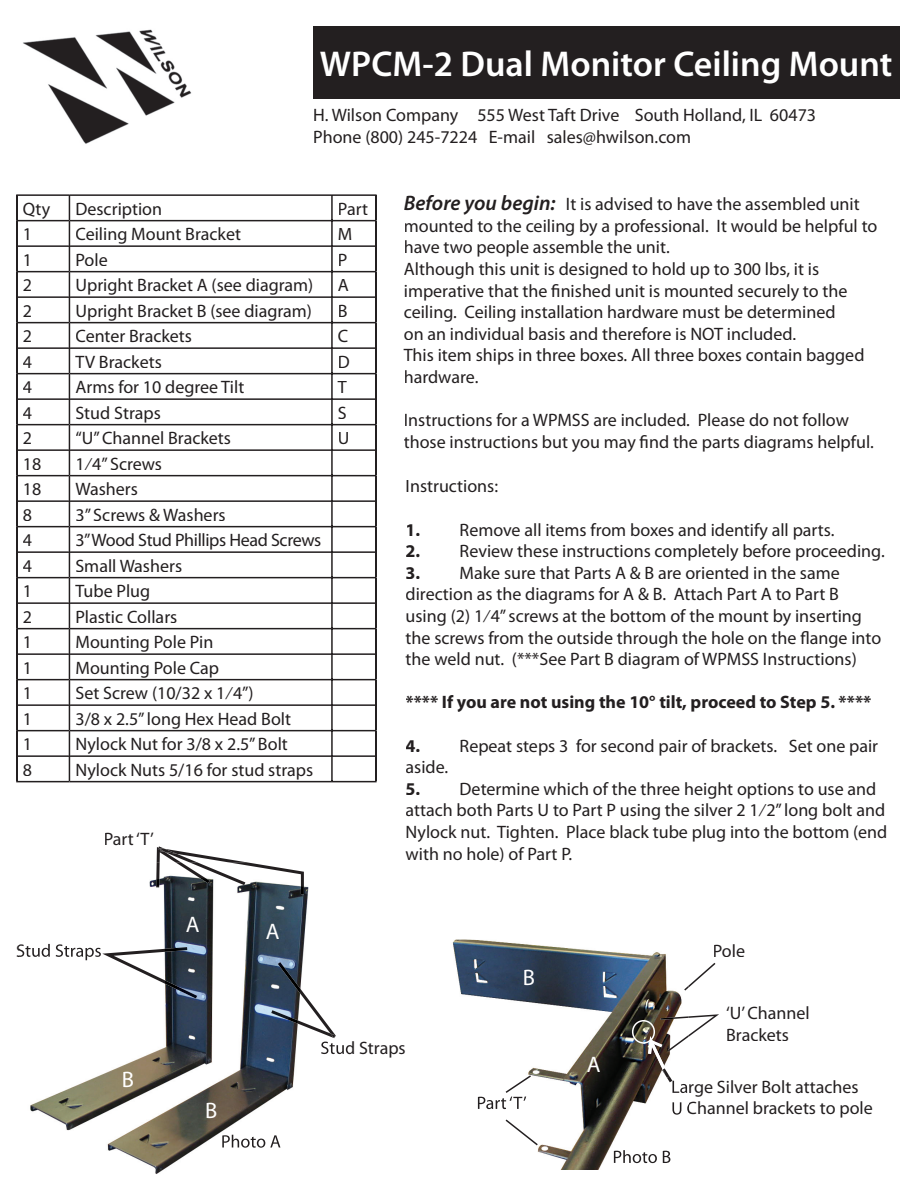
<style>
.page{position:relative;width:918px;height:1188px;background:#fff}
.page>*{position:absolute;margin:0;border:0;box-sizing:border-box;transform-origin:0 0}
.t1{font:600 36px "Myriad Pro";color:#fff}
.t2{font:22.5px "Myriad Pro";color:#fff}
.t3{font:18px/21.6px "Myriad Pro";color:#231f20}
.t4{font:700 18px "Myriad Pro";color:#231f20}
.t5{font:18px "Myriad Pro";letter-spacing:-.02em;color:#231f20}
.s1{font-weight:600;font-style:italic;font-size:21px}
.s2{font-weight:700}
</style>
<div class="page">
<img style="left:23px;top:29px;width:169px;height:115px">
<svg style="left:16px;top:194px;width:361px;height:588px"></svg>
<div style="left:313px;top:26px;width:586px;height:72px;background:#231f20"></div>
<img style="left:30px;top:879px;width:279px;height:295px">
<img style="left:321px;top:1041px;width:26px;height:14px">
<img style="left:20px;top:944px;width:81px;height:16px">
<img style="left:102px;top:947px;width:95px;height:52px">
<img style="left:278px;top:962px;width:58px;height:75px">
<img style="left:271px;top:1010px;width:64px;height:28px">
<svg style="left:330px;top:1033px;width:5px;height:5px"></svg>
<img style="left:210px;top:862px;width:18px;height:23px">
<img style="left:156px;top:862px;width:54px;height:25px">
<img style="left:228px;top:862px;width:76px;height:32px">
<svg style="left:157px;top:846px;width:88px;height:16px"></svg>
<img style="left:452px;top:940px;width:230px;height:230px">
<svg style="left:684px;top:963px;width:31px;height:28px"></svg>
<svg style="left:688px;top:1014px;width:31px;height:23px"></svg>
<img style="left:661px;top:1016px;width:27px;height:35px">
<img style="left:478px;top:1096px;width:48px;height:13px">
<img style="left:506px;top:1075px;width:25px;height:18px">
<img style="left:506px;top:1120px;width:32px;height:25px">
<img style="left:672px;top:1080px;width:16px;height:17px">
<img style="left:672px;top:1102px;width:16px;height:16px">
<svg style="left:632px;top:1020px;width:40px;height:62px"></svg>
<img style="left:222px;top:1135px;width:58px;height:13px">
<img style="left:614px;top:1150px;width:56px;height:13px">
<h1 class="t1" style="left:320px;top:44px;width:574px">WPCM-2 Dual Monitor Ceiling Mount</h1>
<p class="t3" style="left:313px;top:105px;width:504px">H. Wilson Company 555 West Taft Drive South Holland, IL 60473<br>Phone (800) 245-7224 E-mail sales@hwilson.com</p>
<p class="t3" style="left:23px;top:198px;width:29px">Qty</p>
<p class="t3" style="left:75px;top:198px;width:88px">Description</p>
<p class="t3" style="left:338px;top:198px;width:32px">Part</p>
<p class="t3" style="left:23px;top:224px;width:11px">1</p>
<p class="t3" style="left:75px;top:224px;width:167px">Ceiling Mount Bracket</p>
<p class="t3" style="left:338px;top:224px;width:16px">M</p>
<p class="t3" style="left:23px;top:249px;width:11px">1</p>
<p class="t3" style="left:75px;top:249px;width:34px">Pole</p>
<p class="t3" style="left:338px;top:249px;width:11px">P</p>
<p class="t3" style="left:23px;top:275px;width:11px">2</p>
<p class="t3" style="left:75px;top:275px;width:239px">Upright Bracket A (see diagram)</p>
<p class="t3" style="left:338px;top:275px;width:13px">A</p>
<p class="t3" style="left:23px;top:300px;width:11px">2</p>
<p class="t3" style="left:75px;top:300px;width:238px">Upright Bracket B (see diagram)</p>
<p class="t3" style="left:338px;top:300px;width:11px">B</p>
<p class="t3" style="left:23px;top:326px;width:11px">2</p>
<p class="t3" style="left:75px;top:326px;width:118px">Center Brackets</p>
<p class="t3" style="left:338px;top:326px;width:12px">C</p>
<p class="t3" style="left:23px;top:351px;width:11px">4</p>
<p class="t3" style="left:75px;top:351px;width:88px">TV Brackets</p>
<p class="t3" style="left:338px;top:351px;width:13px">D</p>
<p class="t3" style="left:23px;top:377px;width:11px">4</p>
<p class="t3" style="left:75px;top:377px;width:170px">Arms for 10 degree Tilt</p>
<p class="t3" style="left:338px;top:377px;width:10px">T</p>
<p class="t3" style="left:23px;top:402px;width:11px">4</p>
<p class="t3" style="left:75px;top:402px;width:87px">Stud Straps</p>
<p class="t3" style="left:338px;top:402px;width:10px">S</p>
<p class="t3" style="left:23px;top:428px;width:11px">2</p>
<p class="t3" style="left:75px;top:428px;width:157px">“U” Channel Brackets</p>
<p class="t3" style="left:338px;top:428px;width:13px">U</p>
<p class="t3" style="left:23px;top:453px;width:20px">18</p>
<p class="t3" style="left:75px;top:453px;width:88px">1⁄4” Screws</p>
<p class="t3" style="left:23px;top:479px;width:20px">18</p>
<p class="t3" style="left:75px;top:479px;width:64px">Washers</p>
<p class="t3" style="left:23px;top:504px;width:11px">8</p>
<p class="t3" style="left:75px;top:504px;width:152px">3” Screws &amp; Washers</p>
<p class="t3" style="left:23px;top:530px;width:11px">4</p>
<p class="t5" style="left:75px;top:530px;width:247px">3” Wood Stud Phillips Head Screws</p>
<p class="t3" style="left:23px;top:555px;width:11px">4</p>
<p class="t3" style="left:75px;top:555px;width:108px">Small Washers</p>
<p class="t3" style="left:23px;top:581px;width:11px">1</p>
<p class="t3" style="left:75px;top:581px;width:76px">Tube Plug</p>
<p class="t3" style="left:23px;top:606px;width:11px">2</p>
<p class="t3" style="left:75px;top:606px;width:103px">Plastic Collars</p>
<p class="t3" style="left:23px;top:632px;width:11px">1</p>
<p class="t3" style="left:75px;top:632px;width:139px">Mounting Pole Pin</p>
<p class="t3" style="left:23px;top:657px;width:11px">1</p>
<p class="t3" style="left:75px;top:657px;width:145px">Mounting Pole Cap</p>
<p class="t3" style="left:23px;top:683px;width:11px">1</p>
<p class="t3" style="left:75px;top:683px;width:180px">Set Screw (10/32 x 1⁄4”)</p>
<p class="t3" style="left:23px;top:708px;width:11px">1</p>
<p class="t3" style="left:75px;top:708px;width:217px">3/8 x 2.5” long Hex Head Bolt</p>
<p class="t3" style="left:23px;top:734px;width:11px">1</p>
<p class="t3" style="left:75px;top:734px;width:214px">Nylock Nut for 3/8 x 2.5” Bolt</p>
<p class="t3" style="left:23px;top:759px;width:11px">8</p>
<p class="t3" style="left:75px;top:759px;width:239px">Nylock Nuts 5/16 for stud straps</p>
<p class="t3" style="left:104px;top:829px;width:52px">Part ‘T’</p>
<p class="t2" style="left:186px;top:912px;width:15px">A</p>
<p class="t2" style="left:266px;top:919px;width:15px">A</p>
<p class="t3" style="left:404px;top:194px;width:475px"><span class="s1">Before you begin:</span> It is advised to have the assembled unit mounted to the ceiling by a professional. It would be helpful to have two people assemble the unit.<br>Although this unit is designed to hold up to 300 lbs, it is imperative that the finished unit is mounted securely to the ceiling. Ceiling installation hardware must be determined<br>on an individual basis and therefore is NOT included.<br>This item ships in three boxes. All three boxes contain bagged hardware.</p>
<p class="t3" style="left:404px;top:410px;width:472px">Instructions for a WPMSS are included. Please do not follow those instructions but you may find the parts diagrams helpful.</p>
<p class="t3" style="left:406px;top:476px;width:94px">Instructions:</p>
<p class="t3" style="left:406px;top:519px;width:430px"><span class="s2">1.</span> Remove all items from boxes and identify all parts.</p>
<p class="t3" style="left:406px;top:541px;width:481px"><span class="s2">2.</span> Review these instructions completely before proceeding.</p>
<p class="t3" style="left:406px;top:562px;width:477px"><span class="s2">3.</span> Make sure that Parts A &amp; B are oriented in the same direction as the diagrams for A &amp; B. Attach Part A to Part B using (2) 1⁄4” screws at the bottom of the mount by inserting the screws from the outside through the hole on the flange into the weld nut. (***See Part B diagram of WPMSS Instructions)</p>
<p class="t4" style="left:406px;top:692px;width:467px">**** If you are not using the 10° tilt, proceed to Step 5. ****</p>
<p class="t3" style="left:406px;top:735px;width:474px"><span class="s2">4.</span> Repeat steps 3 for second pair of brackets. Set one pair aside.</p>
<p class="t3" style="left:406px;top:778px;width:483px"><span class="s2">5.</span> Determine which of the three height options to use and attach both Parts U to Part P using the silver 2 1⁄2” long bolt and Nylock nut. Tighten. Place black tube plug into the bottom (end with no hole) of Part P.</p>
<p class="t2" style="left:523px;top:965px;width:14px">B</p>
<p class="t3" style="left:713px;top:940px;width:34px">Pole</p>
<p class="t2" style="left:122px;top:1067px;width:14px">B</p>
<p class="t2" style="left:205px;top:1098px;width:14px">B</p>
<p class="t3" style="left:320px;top:1037px;width:87px">Stud Straps</p>
<p class="t2" style="left:587px;top:1052px;width:15px">A</p>
<p class="t3" style="left:726px;top:1003px;width:85px">‘U’ Channel<br>Brackets</p>
<p class="t3" style="left:671px;top:1076px;width:203px">Large Silver Bolt attaches<br>U Channel brackets to pole</p>
</div>
